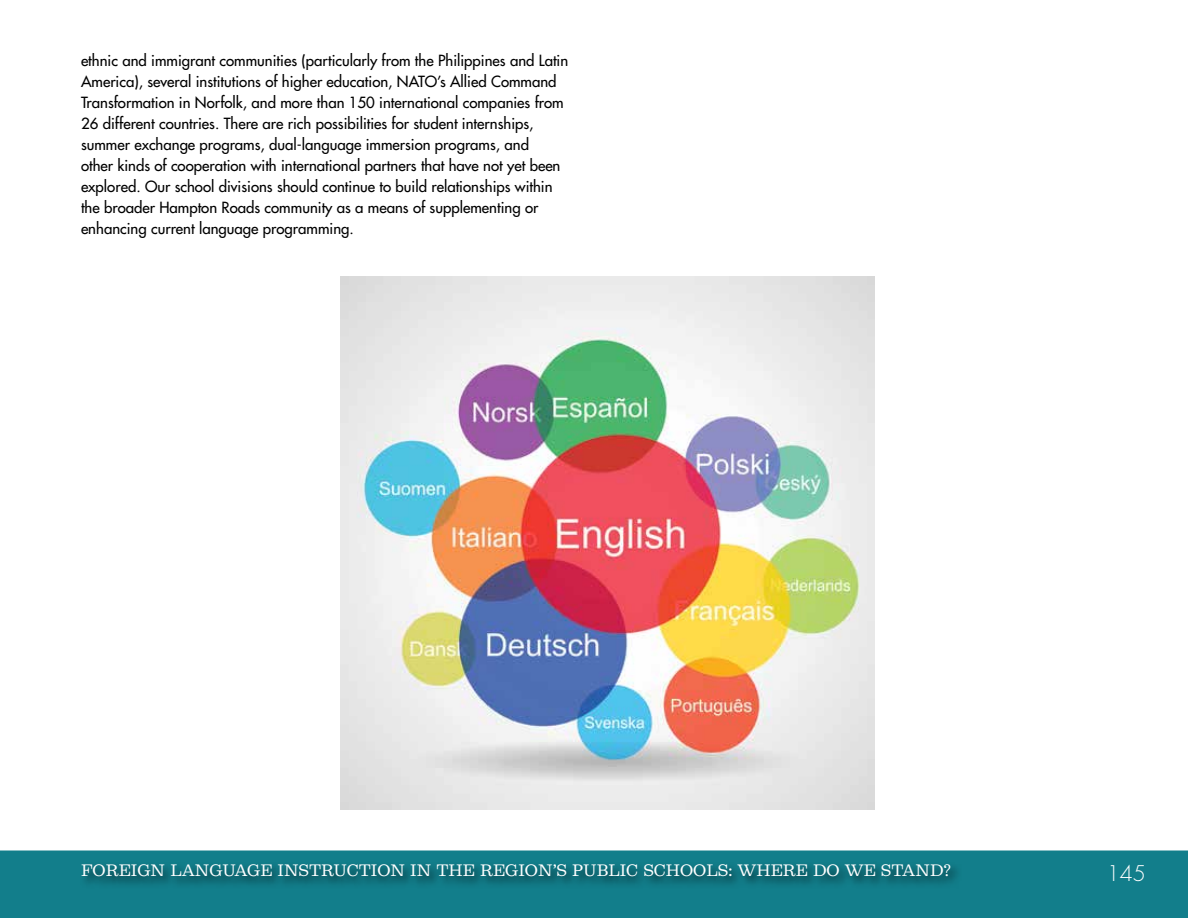
<style>
.page{position:relative;width:1188px;height:918px;background:#fff}
.page>*{position:absolute;margin:0;border:0;box-sizing:border-box;transform-origin:0 0}
.t1{font:300 21px "Futura Std";color:#fff}
.t2{font:500 15px/21px "Futura Std";color:#000}
.t3{font:15px "Belizio";color:#fff}
</style>
<div class="page">
<div style="left:0;top:850px;width:1188px;height:68px;background:#127e8b"></div>
<div style="left:80px;top:861px;width:883px;height:29px;background:#000;opacity:.75"></div>
<img style="left:340px;top:276px;width:535px;height:534px">
<p class="t2" style="left:81px;top:50px;width:489px">ethnic and immigrant communities (particularly from the Philippines and Latin America), several institutions of higher education, NATO’s Allied Command Transformation in Norfolk, and more than 150 international companies from 26 different countries. There are rich possibilities for student internships, summer exchange programs, dual-language immersion programs, and<br>other kinds of cooperation with international partners that have not yet been explored. Our school divisions should continue to build relationships within the broader Hampton Roads community as a means of supplementing or enhancing current language programming.</p>
<p class="t3" style="left:81px;top:861px;width:872px">FOREIGN LANGUAGE INSTRUCTION IN THE REGION’S PUBLIC SCHOOLS: WHERE DO WE STAND?</p>
<h1 class="t1" style="left:1107px;top:861px;width:41px">145</h1>
</div>
